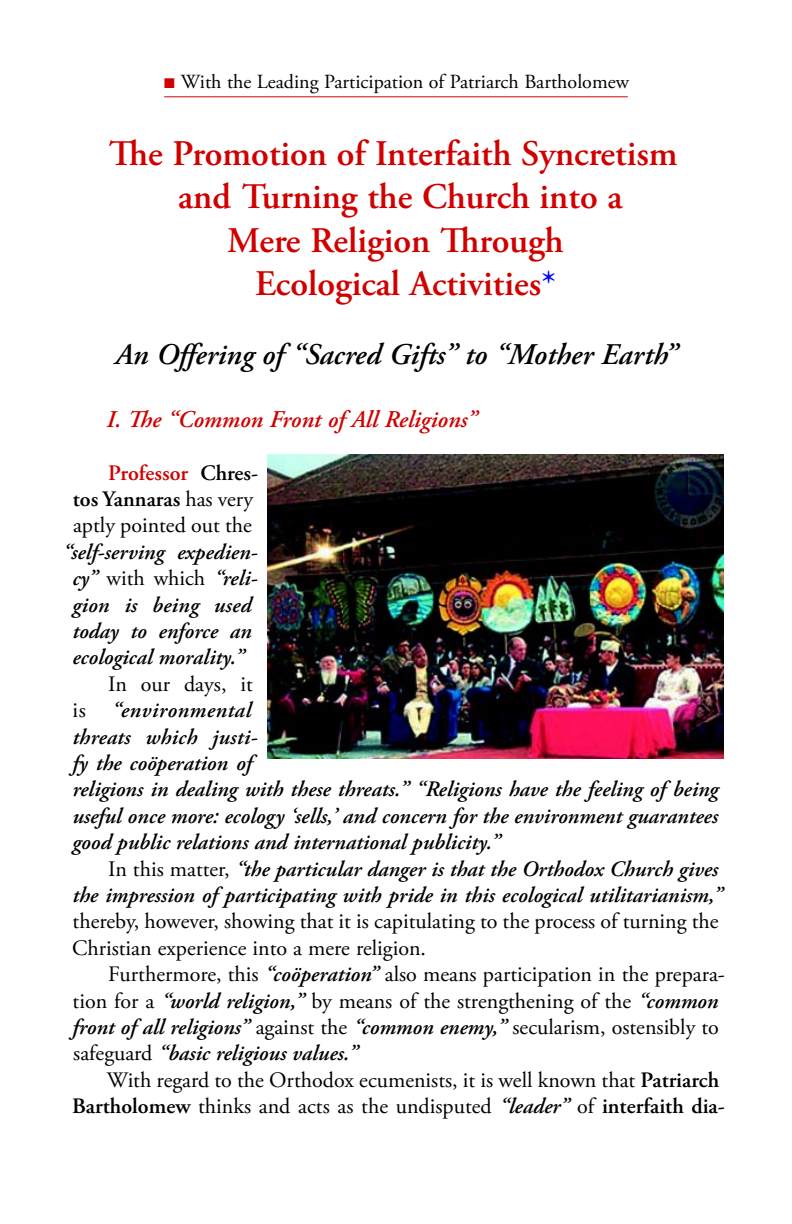
<style>
.page{position:relative;width:792px;height:1224px;background:#fff}
.page>*{position:absolute;margin:0;border:0;box-sizing:border-box;transform-origin:0 0}
.t1{font:600 36px "Adobe Garamond Pro";color:#d00000}
.t2{font:italic 600 30px "Adobe Garamond Pro";color:#000}
.t3{font:italic 600 24px "Adobe Garamond Pro";color:#d00000}
.t4{font:22px/26.4px "Adobe Garamond Pro";color:#000}
.t5{font:italic 600 22px/26.4px "Adobe Garamond Pro";color:#000}
.t6{font:600 22px "Adobe Garamond Pro";color:#000}
.t7{font:600 22px "Adobe Garamond Pro";color:#d00000}
.t8{font:20px "Adobe Garamond Pro";color:#000}
.s1{color:#d00000}
.s2{color:#00f}
.s3{color:#000}
.s4{font-weight:400}
.s5{font-weight:400;font-style:normal}
.s6{font-weight:600;font-style:italic}
.s7{font-weight:600}
</style>
<div class="page">
<hr style="left:164px;top:96px;width:464px;height:1px;background:#d00000">
<img style="left:268px;top:454px;width:456px;height:305px">
<p class="t8" style="left:164px;top:70px;width:466px"><span class="s1">■</span> With the Leading Participation of Patriarch Bartholomew</p>
<p class="t1" style="left:109px;top:133px;width:570px">The Promotion of Interfaith Syncretism</p>
<p class="t1" style="left:178px;top:176px;width:446px">and Turning the Church into a</p>
<p class="t1" style="left:227px;top:219px;width:338px">Mere Religion Through</p>
<p class="t1" style="left:255px;top:263px;width:303px">Ecological Activities<span class="s2">*</span></p>
<p class="t2" style="left:115px;top:338px;width:564px">An Offering of “Sacred Gifts” to “Mother Earth”</p>
<p class="t3" style="left:106px;top:405px;width:372px">I. The “Common Front of All Religions”</p>
<p class="t7" style="left:108px;top:460px;width:151px">Professor <span class="s3">Chres-</span></p>
<p class="t6" style="left:73px;top:486px;width:182px">tos Yannaras <span class="s4">has very</span></p>
<p class="t4" style="left:73px;top:513px;width:180px">aptly pointed out the</p>
<p class="t5" style="left:63px;top:540px;width:196px">“self-serving expedien-</p>
<p class="t5" style="left:72px;top:566px;width:187px">cy” <span class="s5">with which</span> “reli-</p>
<p class="t5" style="left:72px;top:592px;width:181px">gion is being used</p>
<p class="t5" style="left:72px;top:619px;width:181px">today to enforce an</p>
<p class="t5" style="left:72px;top:645px;width:174px">ecological morality.”</p>
<p class="t5" style="left:72px;top:672px;width:648px;text-indent:36px"><span class="s5">In our days, it<br>is</span> “environmental<br>threats which justi-<br>fy the coöperation of<br>religions in dealing with these threats.” “Religions have the feeling of being useful once more: ecology ‘sells,’ and concern for the environment guarantees good public relations and international publicity.”</p>
<p class="t4" style="left:72px;top:856px;width:652px;text-indent:36px">In this matter, <span class="s6">“the particular danger is that the Orthodox Church gives the impression of participating with pride in this ecological utilitarianism,” </span>thereby, however, showing that it is capitulating to the process of turning the Christian experience into a mere religion.</p>
<p class="t4" style="left:73px;top:962px;width:654px;text-indent:36px">Furthermore, this <span class="s6">“coöperation”</span> also means participation in the prepara&shy;tion for a <span class="s6">“world religion,”</span> by means of the strengthening of the <span class="s6">“common front of all religions”</span> against the <span class="s6">“common enemy,”</span> secularism, ostensibly to safeguard <span class="s6">“basic religious values.”</span></p>
<p class="t4" style="left:72px;top:1067px;width:654px;text-align:right">With regard to the Orthodox ecumenists, it is well known that <span class="s7">Patriarch<br>Bartholomew</span> thinks and acts as the undisputed <span class="s6">“leader”</span> of <span class="s7">interfaith dia-</span></p>
</div>
